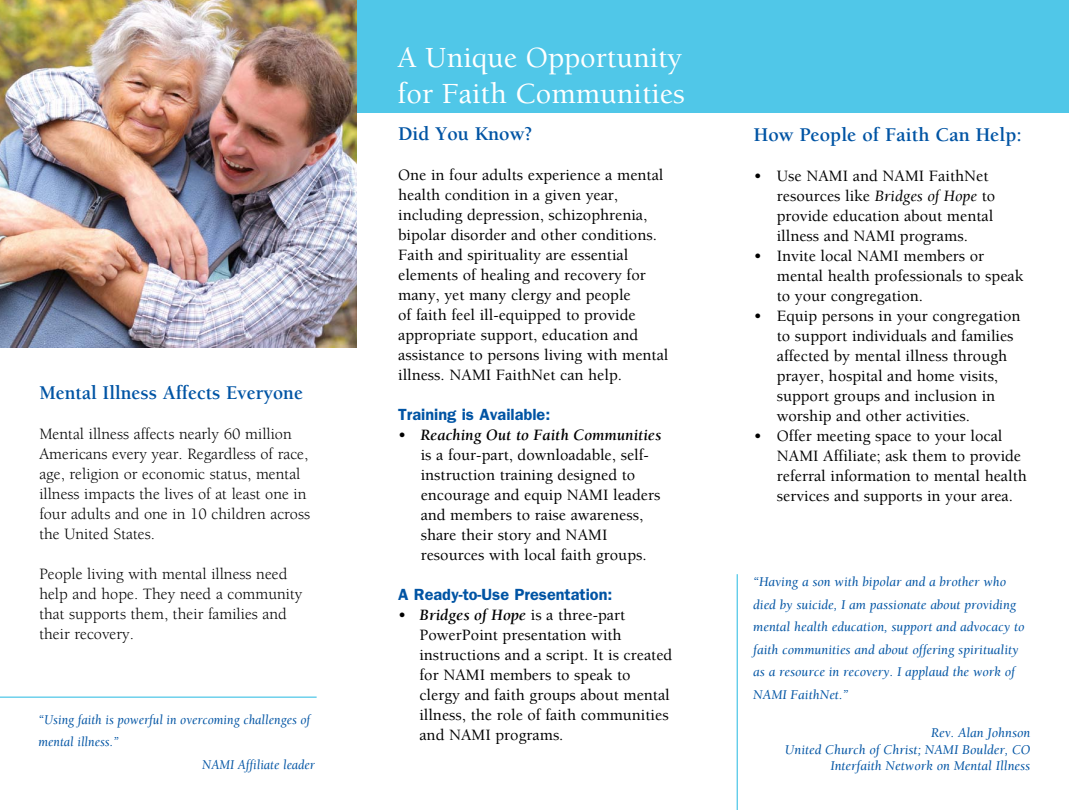
<style>
.page{position:relative;width:1069px;height:810px;background:#fff}
.page>*{position:absolute;margin:0;border:0;box-sizing:border-box;transform-origin:0 0}
.t1{font:500 30px/36px "Berkeley";color:#fff}
.t2{font:700 20px "Berkeley";color:#0054a4}
.t3{font:500 16.25px/20px "Berkeley";color:#000}
.t4{font:16.25px/20px "Berkeley";color:#000}
.t5{font:600 16.25px "Franklin Gothic";color:#0054a4}
.t6{font:italic 13.75px/22.5px "Berkeley";color:#0054a4}
.t7{font:italic 13.75px "Berkeley";color:#0054a4;scale:.95 1}
.s1{font-weight:700;font-style:italic}
.s2{font-weight:400;font-style:italic}
</style>
<div class="page">
<div style="left:0;top:0;width:1069px;height:112px;background:#50c7e8"></div>
<img style="left:0;top:0;width:356px;height:348px">
<hr style="left:736px;top:574px;width:2px;height:236px;background:#50c7e8">
<hr style="left:0;top:697px;width:317px;height:1px;background:#50c7e8">
<p class="t2" style="left:39px;top:382px;width:265px">Mental Illness Affects Everyone</p>
<p class="t4" style="left:39px;top:424px;width:272px">Mental illness affects nearly 60 million Americans every year. Regardless of race, age, religion or economic status, mental illness impacts the lives of at least one in four adults and one in 10 children across the United States.</p>
<p class="t4" style="left:39px;top:564px;width:265px">People living with mental illness need help and hope. They need a community that supports them, their families and their recovery.</p>
<p class="t7" style="left:38px;top:712px;width:287px">“Using faith is powerful in overcoming challenges of</p>
<p class="t7" style="left:38px;top:735px;width:86px">mental illness.”</p>
<p class="t7" style="left:202px;top:757px;width:120px">NAMI Affiliate leader</p>
<h1 class="t1" style="left:397px;top:41px;width:289px">A Unique Opportunity for Faith Communities</h1>
<p class="t2" style="left:398px;top:123px;width:136px">Did You Know?</p>
<p class="t3" style="left:398px;top:165px;width:272px">One in four adults experience a mental health condition in a given year, including depression, schizophrenia, bipolar disorder and other conditions.<br>Faith and spirituality are essential elements of healing and recovery for many, yet many clergy and people<br>of faith feel ill-equipped to provide appropriate support, education and assistance to persons living with mental illness. NAMI FaithNet can help.</p>
<p class="t5" style="left:398px;top:405px;width:154px">Training is Available:</p>
<p class="t3" style="left:421px;top:425px;width:242px;text-indent:-23px">• <span class="s1">Reaching Out to Faith Communities </span>is a four-part, downloadable, self&shy;instruction training designed to encourage and equip NAMI leaders and members to raise awareness, share their story and NAMI resources with local faith groups.</p>
<p class="t5" style="left:398px;top:585px;width:216px">A Ready-to-Use Presentation:</p>
<p class="t3" style="left:419px;top:605px;width:254px;text-indent:-21px">• <span class="s1">Bridges of Hope</span> is a three-part<br>PowerPoint presentation with instructions and a script. It is created for NAMI members to speak to clergy and faith groups about mental illness, the role of faith communities and NAMI programs.</p>
<p class="t2" style="left:754px;top:124px;width:269px">How People of Faith Can Help:</p>
<p class="t3" style="left:777px;top:166px;width:220px;text-indent:-23px">• Use NAMI and NAMI FaithNet resources like <span class="s2">Bridges of Hope</span> to provide education about mental illness and NAMI programs.</p>
<p class="t3" style="left:777px;top:246px;width:248px;text-indent:-23px">• Invite local NAMI members or mental health professionals to speak to your congregation.</p>
<p class="t3" style="left:777px;top:306px;width:245px;text-indent:-23px">• Equip persons in your congregation to support individuals and families affected by mental illness through prayer, hospital and home visits, support groups and inclusion in worship and other activities.</p>
<p class="t3" style="left:777px;top:426px;width:251px;text-indent:-23px">• Offer meeting space to your local NAMI Affiliate; ask them to provide referral information to mental health services and supports in your area.</p>
<p class="t6" style="left:753px;top:571px;width:273px">“Having a son with bipolar and a brother who died by suicide, I am passionate about providing mental health education, support and advocacy to faith communities and about offering spirituality as a resource in recovery. I applaud the work of NAMI FaithNet.”</p>
<p class="t6" style="left:785px;top:725px;width:247px;line-height:16.2px;text-align:right">Rev. Alan Johnson<br>United Church of Christ; NAMI Boulder, CO<br>Interfaith Network on Mental Illness</p>
</div>
